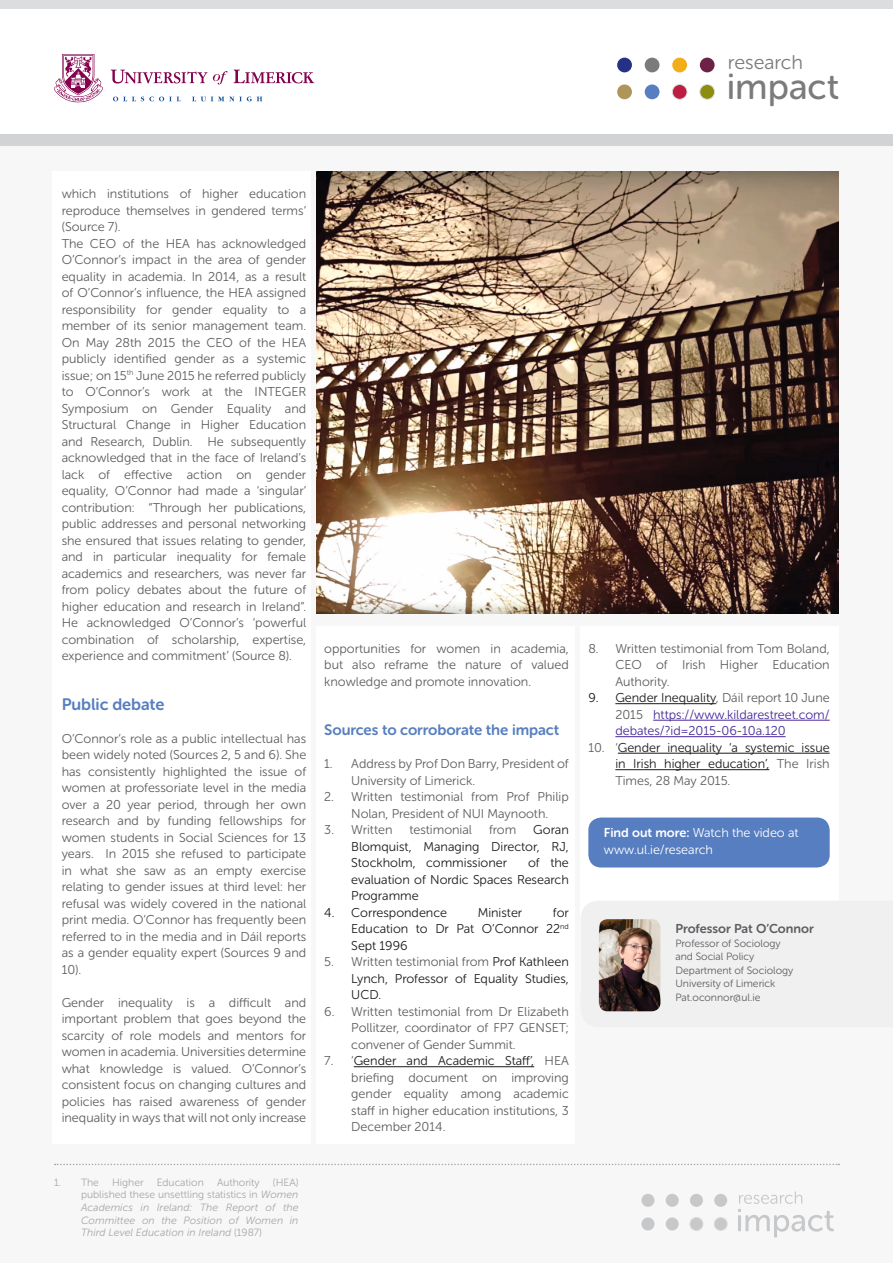
<style>
.page{position:relative;width:893px;height:1263px;background:#fff}
.page>*{position:absolute;margin:0;border:0;box-sizing:border-box;transform-origin:0 0}
.t1{font:36px "Museo Sans Rounded 500";color:#7b7b7b}
.t2{font:19.8px "Museo Sans Rounded 300";color:#7b7b7b}
.t3{font:16.5px "Museo Sans Rounded 700";letter-spacing:-.005em;color:#577ec0}
.t4{font:15px "Museo Sans Rounded 700";letter-spacing:-.005em;color:#577ec0}
.t5{font:12.75px/16.5px "Museo Sans Rounded 300";color:#5b5d60;text-align:justify}
.t6{font:12.75px/16.5px "Museo Sans Rounded 300";color:#1b1c1d;text-align:justify}
.t7{font:12.75px/16.5px "Museo Sans Rounded 300";color:#48279a;text-align:justify}
.t8{font:12.75px/16.5px "Museo Sans Rounded 300";color:#1c1a1b;text-align:justify}
.t9{font:12.75px/16.5px "Museo Sans Rounded 300";color:#fff}
.t10{font:12.75px "Museo Sans Rounded 700";color:#5c5d60}
.t11{font:italic 10.5px/12.6px "Museo Sans 300";color:#a5a7aa;text-align:justify}
.t12{font:10.5px "Museo Sans Rounded 300";color:#5c5d60}
.t13{font:10.5px "Museo Sans Rounded 300";color:#a5a7aa}
.s1{color:#5b5d60}
.s2{color:#1c1a1b}
.s3{font-family:"Museo Sans Rounded 300";font-style:normal}
.s4{font-family:"Museo Sans Rounded 700"}
</style>
<div class="page">
<div style="left:0;top:142px;width:893px;height:1121px;background:#f7f7f7"></div>
<svg style="left:234px;top:70px;width:80px;height:13px"></svg>
<svg style="left:213px;top:71px;width:15px;height:13px"></svg>
<svg style="left:111px;top:70px;width:96px;height:14px"></svg>
<svg style="left:113px;top:97px;width:68px;height:4px"></svg>
<svg style="left:192px;top:97px;width:70px;height:4px"></svg>
<svg style="left:54px;top:54px;width:49px;height:48px"></svg>
<div style="left:617px;top:58px;width:15px;height:14px;background:#253185;border-radius:50%"></div>
<div style="left:617px;top:84px;width:15px;height:15px;background:#af955a;border-radius:50%"></div>
<div style="left:645px;top:58px;width:14px;height:14px;background:#7b7b7b;border-radius:50%"></div>
<div style="left:645px;top:84px;width:14px;height:15px;background:#577ec0;border-radius:50%"></div>
<div style="left:672px;top:58px;width:15px;height:14px;background:#f2ad19;border-radius:50%"></div>
<div style="left:672px;top:84px;width:15px;height:15px;background:#bd1d41;border-radius:50%"></div>
<div style="left:672px;top:84px;width:15px;height:16px;border:1px solid #dddcdd;border-radius:50%"></div>
<div style="left:700px;top:58px;width:15px;height:14px;background:#6b2246;border-radius:50%"></div>
<div style="left:700px;top:84px;width:15px;height:15px;background:#8d8e0e;border-radius:50%"></div>
<div style="left:699px;top:84px;width:16px;height:16px;border:1px solid #dddcdd;border-radius:50%"></div>
<div style="left:0;top:0;width:893px;height:9px;background:#dcddde"></div>
<div style="left:0;top:134px;width:893px;height:12px;background:#d2d3d5"></div>
<svg style="left:55px;top:1164px;width:784px;height:1px"></svg>
<svg style="left:738px;top:1191px;width:96px;height:46px"></svg>
<div style="left:641px;top:1194px;width:13px;height:13px;background:#c7c8ca;border-radius:50%"></div>
<div style="left:641px;top:1217px;width:13px;height:13px;background:#c7c8ca;border-radius:50%"></div>
<div style="left:666px;top:1194px;width:13px;height:13px;background:#c7c8ca;border-radius:50%"></div>
<div style="left:666px;top:1217px;width:13px;height:13px;background:#c7c8ca;border-radius:50%"></div>
<div style="left:690px;top:1194px;width:13px;height:13px;background:#c7c8ca;border-radius:50%"></div>
<div style="left:690px;top:1217px;width:13px;height:13px;background:#c7c8ca;border-radius:50%"></div>
<div style="left:690px;top:1217px;width:13px;height:14px;border:1px solid #dddcdd;border-radius:50%"></div>
<div style="left:714px;top:1194px;width:13px;height:13px;background:#c7c8ca;border-radius:50%"></div>
<div style="left:714px;top:1217px;width:13px;height:13px;background:#c7c8ca;border-radius:50%"></div>
<div style="left:714px;top:1217px;width:13px;height:14px;border:1px solid #dddcdd;border-radius:50%"></div>
<div style="left:317px;top:626px;width:258px;height:518px;background:#fff"></div>
<div style="left:53px;top:171px;width:258px;height:973px;background:#fff"></div>
<hr style="left:354px;top:1066px;width:180px;height:1px;background:#1c1a1b">
<div style="left:581px;top:626px;width:258px;height:366px;background:#fff"></div>
<hr style="left:615px;top:703px;width:101px;height:1px;background:#1c1a1b">
<hr style="left:653px;top:720px;width:177px;height:1px;background:#48279a">
<hr style="left:615px;top:736px;width:171px;height:1px;background:#48279a">
<hr style="left:618px;top:753px;width:212px;height:1px;background:#1c1a1b">
<hr style="left:615px;top:769px;width:154px;height:1px;background:#1c1a1b">
<div style="left:581px;top:901px;width:258px;height:111px;background:#f0f0f1"></div>
<div style="left:588px;top:817px;width:242px;height:50px;background:#577ec0;border-radius:13px"></div>
<img style="left:599px;top:919px;width:61px;height:92px">
<img style="left:317px;top:171px;width:522px;height:442px">
<h2 class="t2" style="left:728px;top:51px;width:76px">research</h2>
<h1 class="t1" style="left:727px;top:67px;width:114px">impact</h1>
<p class="t5" style="left:62px;top:186px;width:246px">which institutions of higher education reproduce themselves in gendered terms’ (Source 7).</p>
<p class="t5" style="left:62px;top:235px;width:246px">The CEO of the HEA has acknowledged O’Connor’s impact in the area of gender equality in academia. In 2014, as a result of O’Connor’s influence, the HEA assigned responsibility for gender equality to a member of its senior management team.<br>On May 28th 2015 the CEO of the HEA publicly identified gender as a systemic issue; on 15<sup>th</sup> June 2015 he referred publicly to O’Connor’s work at the INTEGER Symposium on Gender Equality and Structural Change in Higher Education and Research, Dublin. He subsequently acknowledged that in the face of Ireland’s lack of effective action on gender equality, O’Connor had made a ‘singular’ contribution: “Through her publications, public addresses and personal networking she ensured that issues relating to gender, and in particular inequality for female academics and researchers, was never far from policy debates about the future of higher education and research in Ireland”.<br>He acknowledged O’Connor’s ‘powerful combination of scholarship, expertise, experience and commitment’ (Source 8).</p>
<p class="t3" style="left:62px;top:695px;width:104px">Public debate</p>
<p class="t5" style="left:62px;top:730px;width:246px">O’Connor’s role as a public intellectual has been widely noted (Sources 2, 5 and 6). She has consistently highlighted the issue of women at professoriate level in the media over a 20 year period, through her own research and by funding fellowships for women students in Social Sciences for 13 years. In 2015 she refused to participate in what she saw as an empty exercise relating to gender issues at third level: her refusal was widely covered in the national print media. O’Connor has frequently been referred to in the media and in Dáil reports as a gender equality expert (Sources 9 and 10).</p>
<p class="t5" style="left:62px;top:994px;width:246px">Gender inequality is a difficult and important problem that goes beyond the scarcity of role models and mentors for women in academia. Universities determine what knowledge is valued. O’Connor’s consistent focus on changing cultures and policies has raised awareness of gender inequality in ways that will not only increase</p>
<p class="t5" style="left:324px;top:640px;width:246px">opportunities for women in academia, but also reframe the nature of valued knowledge and promote innovation.</p>
<p class="t4" style="left:324px;top:722px;width:236px">Sources to corroborate the impact</p>
<p class="t5" style="left:351px;top:756px;width:219px;text-indent:-27px">1. Address by Prof Don Barry, President of<br>University of Limerick.</p>
<p class="t5" style="left:324px;top:789px;width:246px;text-align:center">2. Written testimonial from Prof Philip<br>Nolan, President of NUI Maynooth.</p>
<p class="t5" style="left:324px;top:822px;width:70px">3. Written</p>
<p class="t5" style="left:409px;top:822px;width:64px">testimonial</p>
<p class="t5" style="left:489px;top:822px;width:29px">from</p>
<p class="t6" style="left:351px;top:822px;width:219px;text-indent:182px">Goran Blomquist, Managing Director, RJ, Stockholm, commissioner</p>
<p class="t6" style="left:351px;top:855px;width:219px;text-indent:177px">of the evaluation of Nordic Spaces Research Programme</p>
<p class="t6" style="left:324px;top:904px;width:124px">4. Correspondence</p>
<p class="t6" style="left:478px;top:904px;width:46px">Minister</p>
<p class="t6" style="left:351px;top:904px;width:219px;text-indent:202px">for Education to Dr Pat O’Connor 22<sup>nd </sup>Sept 1996</p>
<p class="t6" style="left:351px;top:954px;width:219px;text-indent:-27px"><span class="s1">5. Written testimonial from</span> Prof Kathleen Lynch, Professor of Equality Studies, UCD.</p>
<p class="t5" style="left:351px;top:1003px;width:219px;text-indent:-27px">6. Written testimonial from Dr Elizabeth Pollitzer, coordinator of FP7 GENSET; convener of Gender Summit.</p>
<p class="t5" style="left:351px;top:1053px;width:219px;text-indent:-27px">7. ‘<span class="s2">Gender and Academic Staff’,</span> HEA briefing document on improving gender equality among academic staff in higher education institutions, 3<br>December 2014.</p>
<p class="t11" style="left:81px;top:1176px;width:219px;text-indent:192px"><span class="s3">(HEA) published these unsettling statistics in</span> Women Academics in Ireland: The Report of the Committee on the Position of Women in Third Level Education in Ireland <span class="s3">(1987)</span></p>
<p class="t13" style="left:54px;top:1176px;width:46px">1. The</p>
<p class="t13" style="left:112px;top:1176px;width:33px">Higher</p>
<p class="t13" style="left:157px;top:1176px;width:49px">Education</p>
<p class="t13" style="left:217px;top:1176px;width:44px">Authority</p>
<p class="t5" style="left:615px;top:640px;width:216px;text-indent:-27px">8. Written testimonial from Tom Boland, CEO of Irish Higher Education Authority.</p>
<p class="t7" style="left:615px;top:690px;width:216px;text-indent:-27px"><span class="s2">9. Gender Inequality</span><span class="s1">, Dáil report 10 June 2015</span> https://www.kildarestreet.com/ debates/?id=2015-06-10a.120</p>
<p class="t8" style="left:615px;top:739px;width:216px;text-indent:-27px"><span class="s1">10. ‘</span>Gender inequality ‘a systemic issue in Irish higher education’, <span class="s1">The Irish Times, 28 May 2015.</span></p>
<p class="t9" style="left:604px;top:824px;width:196px"><span class="s4">Find out more:</span> Watch the video at www.ul.ie/research</p>
<p class="t10" style="left:675px;top:922px;width:140px">Professor Pat O’Connor</p>
<p class="t12" style="left:675px;top:937px;width:107px">Professor of Sociology</p>
<p class="t12" style="left:675px;top:951px;width:80px">and Social Policy</p>
<p class="t12" style="left:675px;top:964px;width:119px">Department of Sociology</p>
<p class="t12" style="left:675px;top:978px;width:101px">University of Limerick</p>
<p class="t12" style="left:675px;top:991px;width:86px">Pat.oconnor@ul.ie</p>
</div>
